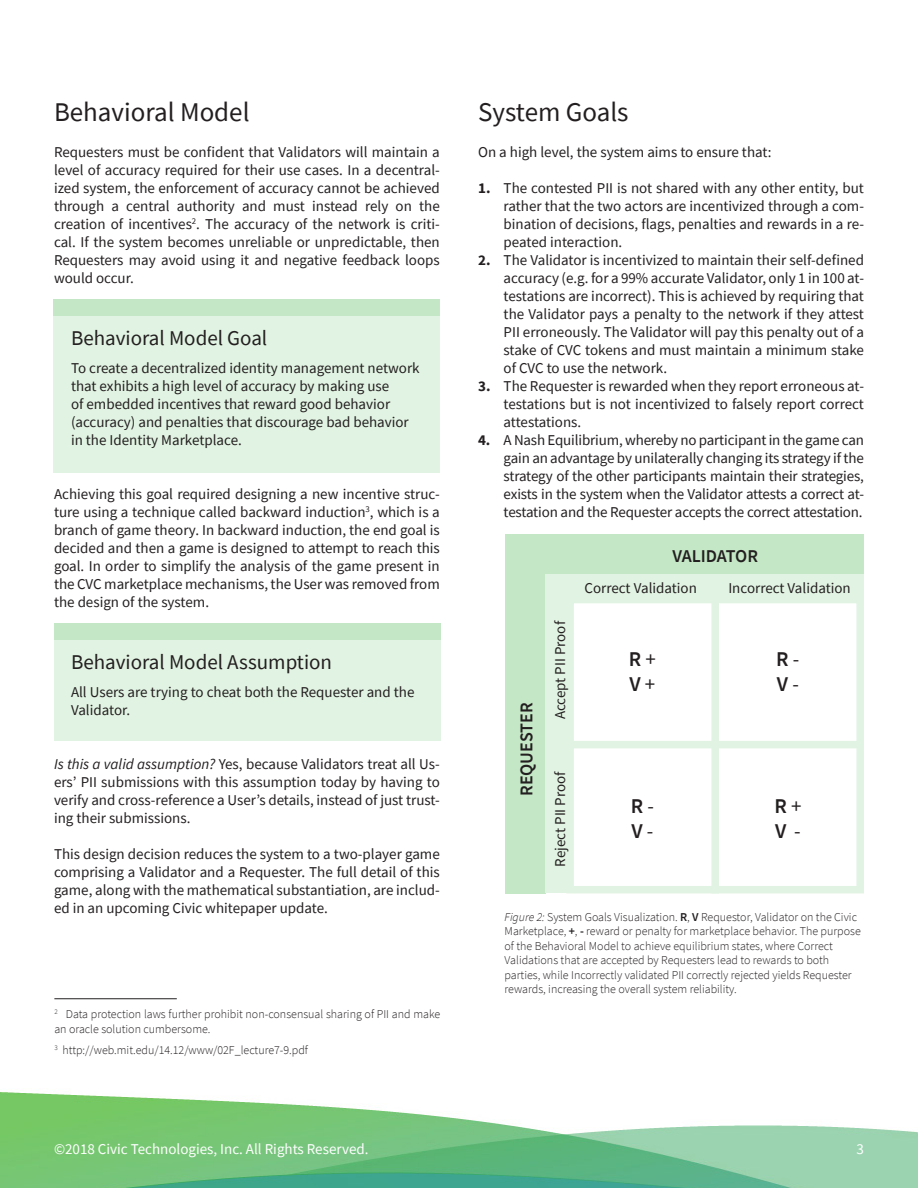
<style>
.page{position:relative;width:918px;height:1188px;background:#fff}
.page>*{position:absolute;margin:0;border:0;box-sizing:border-box;transform-origin:0 0}
.t1{font:27px "Source Sans Pro";color:#231f20}
.t2{font:21px "Source Sans Pro";color:#231f20}
.t3{font:600 21px "Source Sans Pro";color:#231f20}
.t4{font:600 18px "Source Sans Pro";color:#231f20}
.t5{font:15px/18px "Source Sans Pro";color:#231f20;text-align:justify}
.t6{font:15px "Source Sans Pro";color:#fff}
.t7{font:300 12px/14.4px "Source Sans Pro";color:#231f20}
.s1{font-style:italic}
.s2{font-weight:700}
.s3{font-weight:400}
.s4{font-weight:600}
</style>
<div class="page">
<div style="left:505px;top:534px;width:40px;height:359px;background:#c4e7c5"></div>
<div style="left:545px;top:534px;width:319px;height:41px;background:#c4e7c5"></div>
<div style="left:545px;top:575px;width:22px;height:318px;background:#e1f3e2"></div>
<div style="left:566px;top:575px;width:298px;height:21px;background:#e1f3e2"></div>
<div style="left:54px;top:640px;width:386px;height:101px;background:#e1f3e2"></div>
<div style="left:54px;top:623px;width:386px;height:17px;background:#c4e7c5"></div>
<div style="left:54px;top:316px;width:386px;height:157px;background:#e1f3e2"></div>
<div style="left:54px;top:299px;width:386px;height:17px;background:#c4e7c5"></div>
<hr style="left:54px;top:998px;width:123px;height:1px;background:#231f20">
<img style="left:0;top:1092px;width:918px;height:96px">
<div style="left:566px;top:596px;width:298px;height:297px;border:8px solid #e1f3e2"></div>
<div style="left:566px;top:741px;width:298px;height:7px;background:#e1f3e2"></div>
<div style="left:711px;top:596px;width:8px;height:297px;background:#e1f3e2"></div>
<p class="t1" style="left:54px;top:95px;width:197px">Behavioral Model</p>
<p class="t5" style="left:54px;top:143px;width:387px">Requesters must be confident that Validators will maintain a level of accuracy required for their use cases. In a decentral&shy;ized system, the enforcement of accuracy cannot be achieved through a central authority and must instead rely on the creation of incentives<sup>2</sup>. The accuracy of the network is criti&shy;cal. If the system becomes unreliable or unpredictable, then Requesters may avoid using it and negative feedback loops would occur.</p>
<p class="t2" style="left:71px;top:324px;width:198px">Behavioral Model Goal</p>
<p class="t5" style="left:71px;top:359px;width:350px;text-align:left">To create a decentralized identity management network that exhibits a high level of accuracy by making use<br>of embedded incentives that reward good behavior (accuracy) and penalties that discourage bad behavior in the Identity Marketplace.</p>
<p class="t5" style="left:54px;top:485px;width:387px">Achieving this goal required designing a new incentive struc&shy;ture using a technique called backward induction<sup>3</sup>, which is a branch of game theory. In backward induction, the end goal is decided and then a game is designed to attempt to reach this goal. In order to simplify the analysis of the game present in the CVC marketplace mechanisms, the User was removed from the design of the system.</p>
<p class="t2" style="left:71px;top:648px;width:263px">Behavioral Model Assumption</p>
<p class="t5" style="left:71px;top:683px;width:345px">All Users are trying to cheat both the Requester and the<br>Validator.</p>
<p class="t5" style="left:54px;top:755px;width:387px"><span class="s1">Is this a valid assumption?</span> Yes, because Validators treat all Us&shy;ers’ PII submissions with this assumption today by having to verify and cross-reference a User’s details, instead of just trust&shy;ing their submissions.</p>
<p class="t5" style="left:54px;top:845px;width:387px">This design decision reduces the system to a two-player game comprising a Validator and a Requester. The full detail of this game, along with the mathematical substantiation, are includ&shy;ed in an upcoming Civic whitepaper update.</p>
<p class="t7" style="left:54px;top:1007px;width:387px"><sup>2</sup> Data protection laws further prohibit non-consensual sharing of PII and make an oracle solution cumbersome.</p>
<p class="t7" style="left:54px;top:1043px;width:255px"><sup>3</sup> http://web.mit.edu/14.12/www/02F_lecture7-9.pdf</p>
<p class="t1" style="left:478px;top:95px;width:152px">System Goals</p>
<p class="t5" style="left:478px;top:143px;width:295px">On a high level, the system aims to ensure that:</p>
<p class="t5" style="left:504px;top:179px;width:362px;text-indent:-26px"><span class="s2">1.</span> The contested PII is not shared with any other entity, but rather that the two actors are incentivized through a com&shy;bination of decisions, flags, penalties and rewards in a re&shy;peated interaction.</p>
<p class="t5" style="left:504px;top:251px;width:362px;text-indent:-26px"><span class="s2">2.</span> The Validator is incentivized to maintain their self-defined accuracy (e.g. for a 99% accurate Validator, only 1 in 100 at&shy;testations are incorrect). This is achieved by requiring that the Validator pays a penalty to the network if they attest PII erroneously. The Validator will pay this penalty out of a stake of CVC tokens and must maintain a minimum stake of CVC to use the network.</p>
<p class="t5" style="left:504px;top:377px;width:362px;text-indent:-26px"><span class="s2">3.</span> The Requester is rewarded when they report erroneous at&shy;testations but is not incentivized to falsely report correct attestations.</p>
<p class="t5" style="left:504px;top:431px;width:362px;text-indent:-26px"><span class="s2">4.</span> A Nash Equilibrium, whereby no participant in the game can gain an advantage by unilaterally changing its strategy if the strategy of the other participants maintain their strategies, exists in the system when the Validator attests a correct at&shy;testation and the Requester accepts the correct attestation.</p>
<p class="t4" style="left:672px;top:544px;width:87px">VALIDATOR</p>
<p class="t4" style="left:515px;top:796px;width:95px;rotate:-90deg">REQUESTER</p>
<p class="t5" style="left:551px;top:719px;width:100px;rotate:-90deg">Accept PII Proof</p>
<p class="t5" style="left:585px;top:579px;width:114px">Correct Validation</p>
<p class="t3" style="left:629px;top:645px;width:29px">R <span class="s3">+</span></p>
<p class="t3" style="left:630px;top:670px;width:27px">V <span class="s3">+</span></p>
<p class="t5" style="left:551px;top:867px;width:97px;rotate:-90deg">Reject PII Proof</p>
<p class="t3" style="left:631px;top:792px;width:25px">R <span class="s3">-</span></p>
<p class="t3" style="left:631px;top:818px;width:23px">V <span class="s3">-</span></p>
<p class="t5" style="left:728px;top:579px;width:124px">Incorrect Validation</p>
<p class="t3" style="left:776px;top:645px;width:25px">R <span class="s3">-</span></p>
<p class="t3" style="left:777px;top:670px;width:23px">V <span class="s3">-</span></p>
<p class="t3" style="left:774px;top:792px;width:29px">R <span class="s3">+</span></p>
<p class="t3" style="left:775px;top:818px;width:27px">V <span class="s3">-</span></p>
<p class="t7" style="left:505px;top:910px;width:358px"><span class="s1">Figure 2:</span> System Goals Visualization. <span class="s4">R</span>, <span class="s4">V</span> Requestor, Validator on the Civic Marketplace, <span class="s4">+</span>, <span class="s4">-</span> reward or penalty for marketplace behavior. The purpose of the Behavioral Model to achieve equilibrium states, where Correct Validations that are accepted by Requesters lead to rewards to both parties, while Incorrectly validated PII correctly rejected yields Requester rewards, increasing the overall system reliability.</p>
<p class="t6" style="left:54px;top:1140px;width:316px">©2018 Civic Technologies, Inc. All Rights Reserved.</p>
<p class="t6" style="left:857px;top:1140px;width:9px">3</p>
</div>
